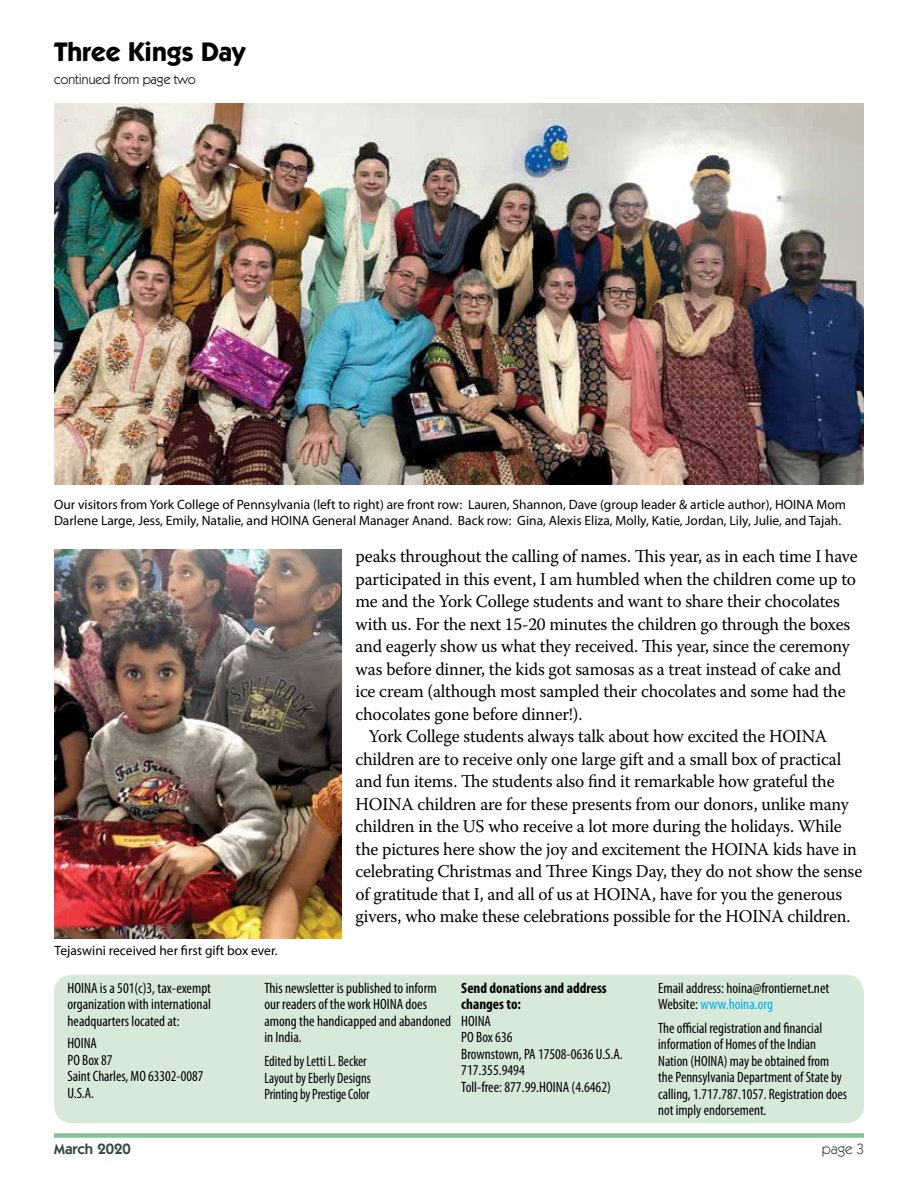
<style>
.page{position:relative;width:918px;height:1188px;background:#fff}
.page>*{position:absolute;margin:0;border:0;box-sizing:border-box;transform-origin:0 0}
.t1{font:700 27px "Itc Kabel";color:#000}
.t2{font:18px "Warnock Pro";letter-spacing:-.01em;color:#000}
.t3{font:condensed 15px/16.5px "Myriad Pro";color:#000}
.t4{font:condensed 15px/16.5px "Myriad Pro";color:#000;scale:.94 1}
.t5{font:700 condensed 15px/16.5px "Myriad Pro";color:#000}
.t6{font:600 15px "Itc Kabel";color:#34483c}
.t7{font:15px "Itc Kabel";color:#34483c}
.t8{font:13.5px/16.2px "Myriad Pro";color:#000}
.t9{font:13.5px "Itc Kabel";color:#000}
.s1{color:#00aeef}
</style>
<div class="page">
<div style="left:54px;top:975px;width:810px;height:148px;background:#d7eada;border-radius:18px"></div>
<div style="left:54px;top:1133px;width:810px;height:5px;background:#83c494"></div>
<img style="left:54px;top:549px;width:288px;height:390px">
<img style="left:54px;top:103px;width:810px;height:382px">
<h1 class="t1" style="left:54px;top:36px;width:193px">Three Kings Day</h1>
<p class="t9" style="left:54px;top:72px;width:143px">continued from page two</p>
<p class="t8" style="left:54px;top:496px;width:794px">Our visitors from York College of Pennsylvania (left to right) are front row: Lauren, Shannon, Dave (group leader &amp; article author), HOINA Mom<br>Darlene Large, Jess, Emily, Natalie, and HOINA General Manager Anand. Back row: Gina, Alexis Eliza, Molly, Katie, Jordan, Lily, Julie, and Tajah.</p>
<p class="t2" style="left:356px;top:546px;width:504px">peaks throughout the calling of names. This year, as in each time I have</p>
<p class="t2" style="left:356px;top:568px;width:502px">participated in this event, I am humbled when the children come up to</p>
<p class="t2" style="left:356px;top:591px;width:486px">me and the York College students and want to share their chocolates</p>
<p class="t2" style="left:356px;top:613px;width:496px">with us. For the next 15-20 minutes the children go through the boxes</p>
<p class="t2" style="left:356px;top:636px;width:496px">and eagerly show us what they received. This year, since the ceremony</p>
<p class="t2" style="left:356px;top:658px;width:487px">was before dinner, the kids got samosas as a treat instead of cake and</p>
<p class="t2" style="left:356px;top:681px;width:492px">ice cream (although most sampled their chocolates and some had the</p>
<p class="t2" style="left:356px;top:703px;width:228px">chocolates gone before dinner!).</p>
<p class="t2" style="left:369px;top:726px;width:460px">York College students always talk about how excited the HOINA</p>
<p class="t2" style="left:356px;top:748px;width:487px">children are to receive only one large gift and a small box of practical</p>
<p class="t2" style="left:356px;top:771px;width:481px">and fun items. The students also find it remarkable how grateful the</p>
<p class="t2" style="left:356px;top:793px;width:495px">HOINA children are for these presents from our donors, unlike many</p>
<p class="t2" style="left:356px;top:816px;width:488px">children in the US who receive a lot more during the holidays. While</p>
<p class="t2" style="left:356px;top:838px;width:503px">the pictures here show the joy and excitement the HOINA kids have in</p>
<p class="t2" style="left:356px;top:861px;width:508px">celebrating Christmas and Three Kings Day, they do not show the sense</p>
<p class="t2" style="left:356px;top:883px;width:488px">of gratitude that I, and all of us at HOINA, have for you the generous</p>
<p class="t2" style="left:356px;top:906px;width:496px">givers, who make these celebrations possible for the HOINA children.</p>
<p class="t8" style="left:55px;top:942px;width:224px">Tejaswini received her first gift box ever.</p>
<p class="t3" style="left:68px;top:980px;width:145px;text-align:justify">HOINA is a 501(c)3, tax-exempt organization with international headquarters located at:</p>
<p class="t3" style="left:68px;top:1035px;width:137px">HOINA<br>PO Box 87<br>Saint Charles, MO 63302-0087<br>U.S.A.</p>
<p class="t3" style="left:264px;top:980px;width:188px">This newsletter is published to inform our readers of the work HOINA does among the handicapped and abandoned in India.</p>
<p class="t4" style="left:264px;top:1053px;width:115px">Edited by Letti L. Becker<br>Layout by Eberly Designs<br>Printing by Prestige Color</p>
<p class="t5" style="left:461px;top:979px;width:147px">Send donations and address changes to:</p>
<p class="t3" style="left:461px;top:1013px;width:163px">HOINA<br>PO Box 636<br>Brownstown, PA 17508-0636 U.S.A.<br>717.355.9494<br>Toll-free: 877.99.HOINA (4.6462)</p>
<p class="t3" style="left:658px;top:980px;width:173px">Email address: hoina@frontiernet.net<br>Website: <span class="s1">www.hoina.org</span></p>
<p class="t3" style="left:658px;top:1019px;width:190px">The official registration and financial information of Homes of the Indian Nation (HOINA) may be obtained from the Pennsylvania Department of State by calling, 1.717.787.1057. Registration does not imply endorsement.</p>
<p class="t6" style="left:54px;top:1140px;width:78px">March 2020</p>
<p class="t7" style="left:822px;top:1140px;width:44px">page 3</p>
</div>
